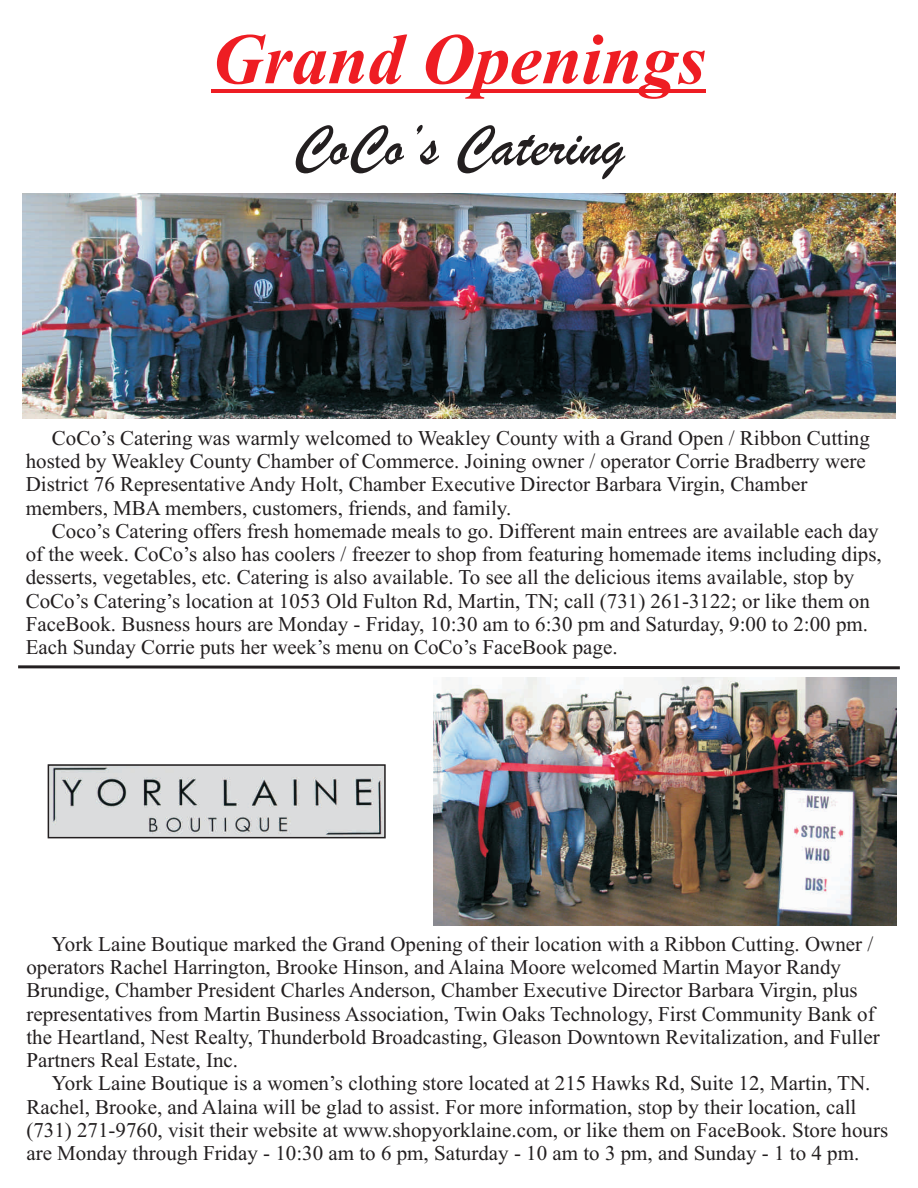
<style>
.page{position:relative;width:918px;height:1188px;background:#fff}
.page>*{position:absolute;margin:0;border:0;box-sizing:border-box;transform-origin:0 0}
.t1{font:italic 700 72px "Times New Roman";color:#ee1d23}
.t2{font:italic 60px "Brush Script";color:#231f20}
.t3{font:21px/23.2px "Times New Roman";color:#231f20}
</style>
<div class="page">
<svg style="left:18px;top:665px;width:882px;height:5px"></svg>
<hr style="left:212px;top:90px;width:494px;height:3px;background:#ee1d23">
<img style="left:434px;top:678px;width:463px;height:247px">
<img style="left:51px;top:767px;width:332px;height:68px">
<div style="left:48px;top:764px;width:338px;height:74px;border:2px solid #231f20"></div>
<img style="left:23px;top:193px;width:872px;height:226px">
<h1 class="t1" style="left:212px;top:35px;width:496px">Grand Openings</h1>
<h2 class="t2" style="left:293px;top:128px;width:333px">CoCo’s Catering</h2>
<p class="t3" style="left:26px;top:428px;width:846px;text-indent:26px">CoCo’s Catering was warmly welcomed to Weakley County with a Grand Open / Ribbon Cutting hosted by Weakley County Chamber of Commerce. Joining owner / operator Corrie Bradberry were District 76 Representative Andy Holt, Chamber Executive Director Barbara Virgin, Chamber members, MBA members, customers, friends, and family.</p>
<p class="t3" style="left:26px;top:521px;width:858px;text-indent:26px">Coco’s Catering offers fresh homemade meals to go. Different main entrees are available each day of the week. CoCo’s also has coolers / freezer to shop from featuring homemade items including dips, desserts, vegetables, etc. Catering is also available. To see all the delicious items available, stop by CoCo’s Catering’s location at 1053 Old Fulton Rd, Martin, TN; call (731) 261-3122; or like them on FaceBook. Busness hours are Monday - Friday, 10:30 am to 6:30 pm and Saturday, 9:00 to 2:00 pm.<br>Each Sunday Corrie puts her week’s menu on CoCo’s FaceBook page.</p>
<p class="t3" style="left:26px;top:934px;width:855px;text-indent:25px">York Laine Boutique marked the Grand Opening of their location with a Ribbon Cutting. Owner / operators Rachel Harrington, Brooke Hinson, and Alaina Moore welcomed Martin Mayor Randy Brundige, Chamber President Charles Anderson, Chamber Executive Director Barbara Virgin, plus representatives from Martin Business Association, Twin Oaks Technology, First Community Bank of the Heartland, Nest Realty, Thunderbold Broadcasting, Gleason Downtown Revitalization, and Fuller Partners Real Estate, Inc.</p>
<p class="t3" style="left:26px;top:1074px;width:863px;text-indent:25px">York Laine Boutique is a women’s clothing store located at 215 Hawks Rd, Suite 12, Martin, TN.<br>Rachel, Brooke, and Alaina will be glad to assist. For more information, stop by their location, call (731) 271-9760, visit their website at www.shopyorklaine.com, or like them on FaceBook. Store hours are Monday through Friday - 10:30 am to 6 pm, Saturday - 10 am to 3 pm, and Sunday - 1 to 4 pm.</p>
</div>
